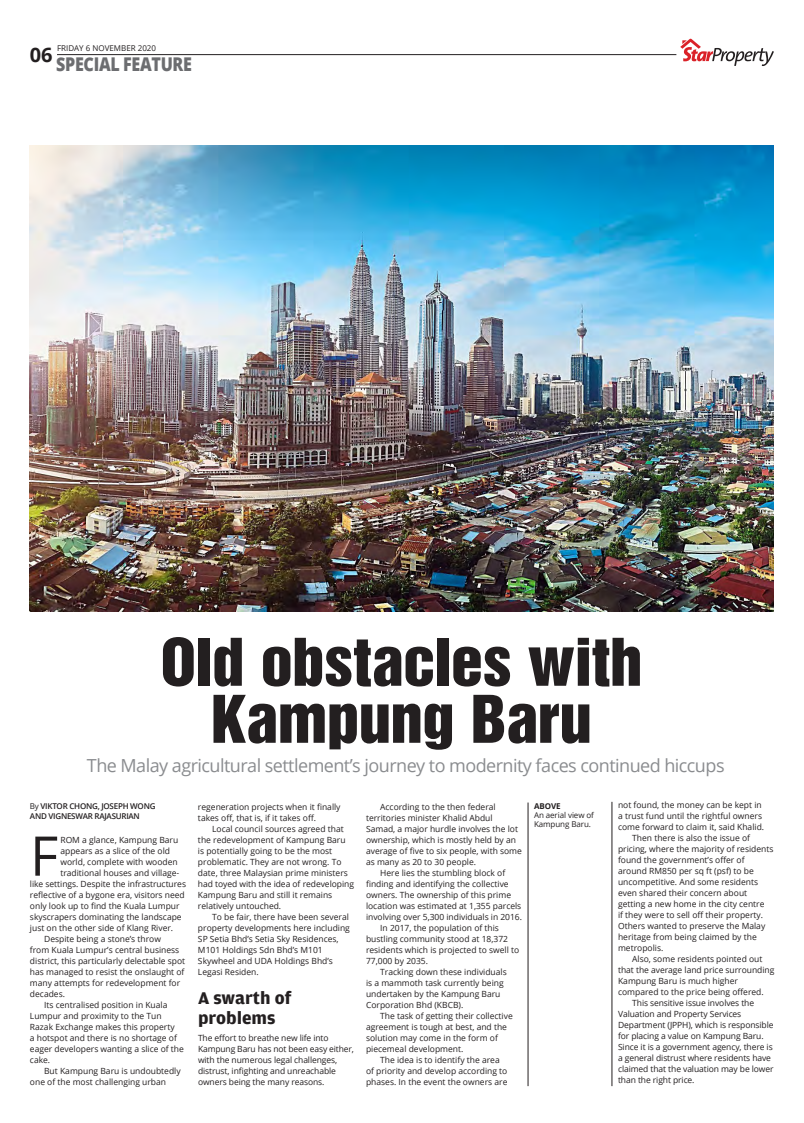
<style>
.page{position:relative;width:804px;height:1123px;background:#fff}
.page>*{position:absolute;margin:0;border:0;box-sizing:border-box;transform-origin:0 0}
.HD-62-HelveticaInser{font:60px "Helvetica Inserat";letter-spacing:-.01em;color:#231f20;scale:1.08 1}
.BT-10_5-Left-AdobeGa{font:54.7px "Open Sans";color:#231f20}
.t1{font:700 20px "Open Sans";color:#231f20}
.t2{font:800 18.9px "Open Sans";letter-spacing:-.02em;color:#6c6d70;scale:.85 1}
.SF-OpenSansRegular20{font:18px "Open Sans";letter-spacing:-.03em;color:#8a8c8f}
.BT-10_5-Left-AdobeGa-2{font:700 18px/20px "Amplitude";color:#231f20;scale:1.05 1}
.BT-10_5-Left-AdobeGa-3{font:8.5px/11px "Open Sans";color:#231f20}
.t3{font:600 8px "Open Sans";letter-spacing:-.03em;color:#231f20}
.t4{font:8px/9px "Open Sans";letter-spacing:-.01em;color:#231f20}
.t5{font:700 8px "Open Sans";letter-spacing:-.01em;color:#231f20}
.s1{font-weight:400}
</style>
<div class="page">
<img style="left:30px;top:146px;width:744px;height:466px">
<hr style="left:57px;top:54px;width:619px;height:1px;background:#231f20">
<svg style="left:680px;top:39px;width:94px;height:27px"></svg>
<hr style="left:528px;top:802px;width:1px;height:284px;background:#231f20">
<hr style="left:612px;top:801px;width:1px;height:285px;background:#231f20">
<p class="t4" style="left:57px;top:43px;width:101px">FRIDAY 6 NOVEMBER 2020</p>
<p class="t1" style="left:30px;top:40px;width:24px">06</p>
<p class="t2" style="left:56px;top:50px;width:161px">SPECIAL FEATURE</p>
<p class="HD-62-HelveticaInser" style="left:160px;top:626px;width:448px">Old obstacles with</p>
<p class="HD-62-HelveticaInser" style="left:211px;top:683px;width:354px">Kampung Baru</p>
<p class="SF-OpenSansRegular20" style="left:87px;top:753px;width:639px">The Malay agricultural settlement’s journey to modernity faces continued hiccups</p>
<p class="t3" style="left:30px;top:801px;width:127px"><span class="s1">By</span> VIKTOR CHONG, JOSEPH WONG</p>
<p class="t3" style="left:30px;top:811px;width:111px">AND VIGNESWAR RAJASURIAN</p>
<p class="BT-10_5-Left-AdobeGa" style="left:30px;top:818px;width:30px">F</p>
<p class="BT-10_5-Left-AdobeGa-3" style="left:60px;top:834px;width:119px">ROM a glance, Kampung Baru</p>
<p class="t5" style="left:534px;top:800px;width:28px">ABOVE</p>
<p class="t4" style="left:534px;top:810px;width:61px">An aerial view of<br>Kampung Baru.</p>
<p class="BT-10_5-Left-AdobeGa-3" style="left:618px;top:799px;width:148px">not found, the money can be kept in a trust fund until the rightful owners come forward to claim it, said Khalid.</p>
<p class="BT-10_5-Left-AdobeGa-3" style="left:618px;top:832px;width:157px;text-indent:14px">Then there is also the issue of pricing, where the majority of residents found the government’s offer of around RM850 per sq ft (psf) to be uncompetitive. And some residents even shared their concern about getting a new home in the city centre<br>if they were to sell off their property.<br>Others wanted to preserve the Malay heritage from being claimed by the metropolis.</p>
<p class="BT-10_5-Left-AdobeGa-3" style="left:618px;top:953px;width:158px;text-indent:14px">Also, some residents pointed out that the average land price surrounding Kampung Baru is much higher compared to the price being offered.</p>
<p class="BT-10_5-Left-AdobeGa-3" style="left:618px;top:997px;width:157px;text-indent:14px">This sensitive issue involves the Valuation and Property Services Department (JPPH), which is responsible for placing a value on Kampung Baru.<br>Since it is a government agency, there is a general distrust where residents have claimed that the valuation may be lower than the right price.</p>
<p class="BT-10_5-Left-AdobeGa-3" style="left:198px;top:801px;width:144px">regeneration projects when it finally takes off, that is, if it takes off.</p>
<p class="BT-10_5-Left-AdobeGa-3" style="left:198px;top:823px;width:158px;text-indent:14px">Local council sources agreed that the redevelopment of Kampung Baru<br>is potentially going to be the most problematic. They are not wrong. To date, three Malaysian prime ministers had toyed with the idea of redeveloping Kampung Baru and still it remains relatively untouched.</p>
<p class="BT-10_5-Left-AdobeGa-3" style="left:198px;top:911px;width:153px;text-indent:14px">To be fair, there have been several property developments here including<br>SP Setia Bhd’s Setia Sky Residences,<br>M101 Holdings Sdn Bhd’s M101<br>Skywheel and UDA Holdings Bhd’s<br>Legasi Residen.</p>
<p class="BT-10_5-Left-AdobeGa-2" style="left:198px;top:988px;width:91px">A swarth of problems</p>
<p class="BT-10_5-Left-AdobeGa-3" style="left:198px;top:1032px;width:157px">The effort to breathe new life into Kampung Baru has not been easy either, with the numerous legal challenges, distrust, infighting and unreachable owners being the many reasons.</p>
<p class="BT-10_5-Left-AdobeGa-3" style="left:366px;top:801px;width:157px;text-indent:14px">According to the then federal territories minister Khalid Abdul Samad, a major hurdle involves the lot ownership, which is mostly held by an average of five to six people, with some as many as 20 to 30 people.</p>
<p class="BT-10_5-Left-AdobeGa-3" style="left:366px;top:867px;width:157px;text-indent:14px">Here lies the stumbling block of finding and identifying the collective owners. The ownership of this prime location was estimated at 1,355 parcels involving over 5,300 individuals in 2016.</p>
<p class="BT-10_5-Left-AdobeGa-3" style="left:366px;top:922px;width:155px;text-indent:14px">In 2017, the population of this bustling community stood at 18,372 residents which is projected to swell to<br>77,000 by 2035.</p>
<p class="BT-10_5-Left-AdobeGa-3" style="left:366px;top:966px;width:142px;text-indent:14px">Tracking down these individuals is a mammoth task currently being undertaken by the Kampung Baru<br>Corporation Bhd (KBCB).</p>
<p class="BT-10_5-Left-AdobeGa-3" style="left:366px;top:1010px;width:148px;text-indent:14px">The task of getting their collective agreement is tough at best, and the solution may come in the form of piecemeal development.</p>
<p class="BT-10_5-Left-AdobeGa-3" style="left:366px;top:1054px;width:143px;text-indent:14px">The idea is to identify the area of priority and develop according to phases. In the event the owners are</p>
<p class="BT-10_5-Left-AdobeGa-3" style="left:60px;top:845px;width:111px">appears as a slice of the old</p>
<p class="BT-10_5-Left-AdobeGa-3" style="left:60px;top:856px;width:119px">world, complete with wooden</p>
<p class="BT-10_5-Left-AdobeGa-3" style="left:60px;top:867px;width:120px">traditional houses and village-</p>
<p class="BT-10_5-Left-AdobeGa-3" style="left:30px;top:878px;width:158px">like settings. Despite the infrastructures</p>
<p class="BT-10_5-Left-AdobeGa-3" style="left:30px;top:889px;width:156px">reflective of a bygone era, visitors need</p>
<p class="BT-10_5-Left-AdobeGa-3" style="left:30px;top:900px;width:151px">only look up to find the Kuala Lumpur</p>
<p class="BT-10_5-Left-AdobeGa-3" style="left:30px;top:911px;width:153px">skyscrapers dominating the landscape</p>
<p class="BT-10_5-Left-AdobeGa-3" style="left:30px;top:922px;width:145px">just on the other side of Klang River.</p>
<p class="BT-10_5-Left-AdobeGa-3" style="left:30px;top:933px;width:157px;text-indent:14px">Despite being a stone’s throw<br>from Kuala Lumpur’s central business district, this particularly delectable spot has managed to resist the onslaught of many attempts for redevelopment for decades.</p>
<p class="BT-10_5-Left-AdobeGa-3" style="left:30px;top:999px;width:155px;text-indent:14px">Its centralised position in Kuala<br>Lumpur and proximity to the Tun<br>Razak Exchange makes this property<br>a hotspot and there is no shortage of eager developers wanting a slice of the cake.</p>
<p class="BT-10_5-Left-AdobeGa-3" style="left:30px;top:1064px;width:152px;text-indent:14px">But Kampung Baru is undoubtedly one of the most challenging urban</p>
</div>
